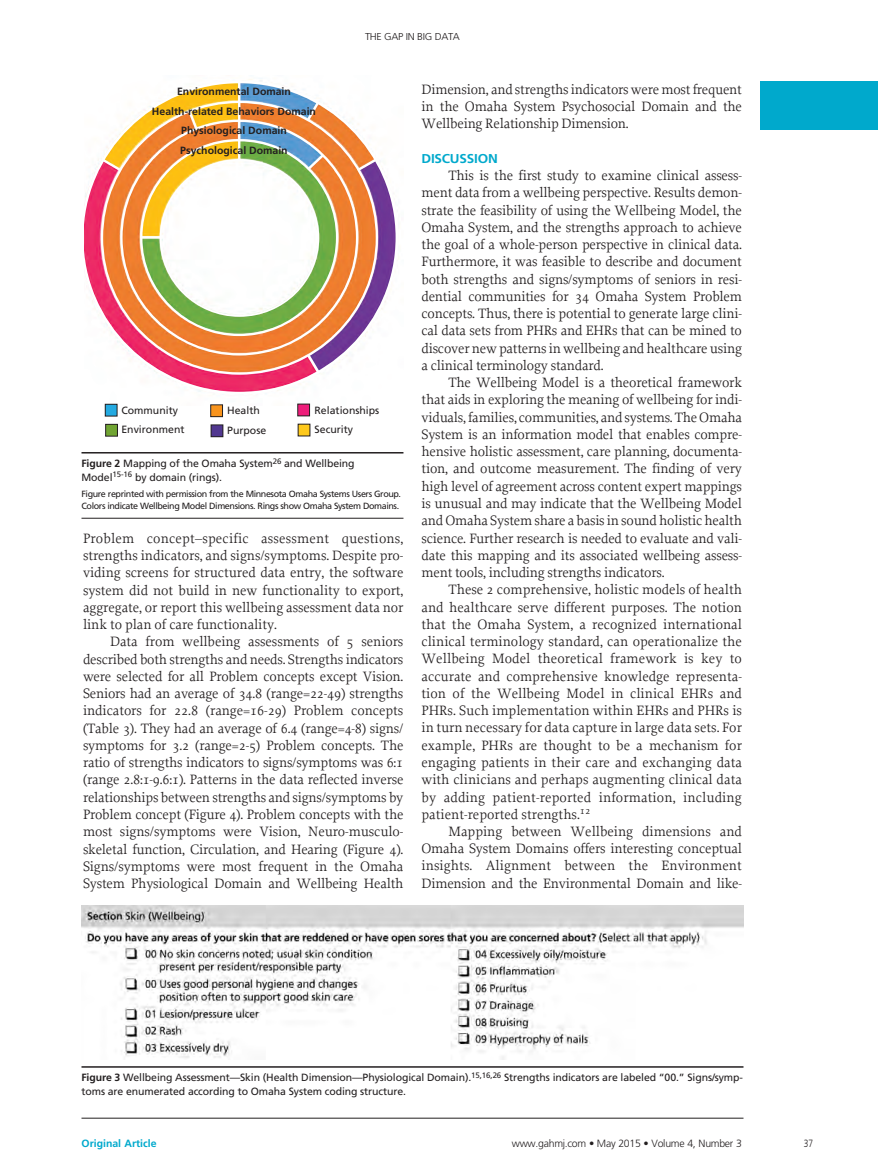
<style>
.page{position:relative;width:878px;height:1175px;background:#fff}
.page>*{position:absolute;margin:0;border:0;box-sizing:border-box;transform-origin:0 0}
.t1{font:14.25px/17.2px "Proforma";letter-spacing:-.015em;color:#231f20;text-align:justify}
.t2{font:700 12.9px "Frutiger AACN";color:#00a9cc;scale:1.05 1}
.t3{font:10.5px/19.5px "Frutiger AACN";letter-spacing:-.01em;color:#231f20}
.t4{font:700 10.5px/19.5px "Frutiger AACN";color:#231f20;text-align:center}
.t5{font:300 10.5px "Frutiger AACN";letter-spacing:-.025em;color:#231f20}
.t6{font:700 10.5px "Frutiger AACN";color:#00a9cc}
.t7{font:300 10.5px "Frutiger AACN";letter-spacing:-.025em;color:#231f20;scale:.8 1}
.t8{font:300 10.05px "Frutiger AACN";letter-spacing:-.035em;color:#231f20;scale:1.05 1}
.t9{font:9px/12px "Frutiger AACN";letter-spacing:-.045em;color:#231f20}
.s1{font-weight:700}
</style>
<div class="page">
<hr style="left:81px;top:1117px;width:662px;height:1px;background:#231f20">
<div style="left:760px;top:81px;width:117px;height:49px;background:#00a9cc"></div>
<svg style="left:84px;top:82px;width:312px;height:312px"></svg>
<hr style="left:238px;top:82px;width:2px;height:78px;background:#fff">
<svg style="left:186px;top:108px;width:13px;height:23px"></svg>
<svg style="left:305px;top:100px;width:16px;height:23px"></svg>
<svg style="left:306px;top:152px;width:20px;height:20px"></svg>
<svg style="left:100px;top:157px;width:23px;height:16px"></svg>
<hr style="left:141px;top:236px;width:19px;height:3px;background:#fff">
<svg style="left:304px;top:351px;width:18px;height:25px"></svg>
<svg style="left:355px;top:157px;width:23px;height:16px"></svg>
<div style="left:105px;top:404px;width:12px;height:12px;background:#24aae1"></div>
<div style="left:105px;top:404px;width:12px;height:12px;border:1px solid #231f20"></div>
<div style="left:106px;top:424px;width:11px;height:12px;background:#71a533"></div>
<div style="left:105px;top:424px;width:13px;height:12px;border:1px solid #231f20"></div>
<div style="left:211px;top:405px;width:11px;height:11px;background:#f7931d"></div>
<div style="left:210px;top:404px;width:13px;height:13px;border:1px solid #231f20"></div>
<div style="left:211px;top:425px;width:12px;height:12px;background:#513790"></div>
<div style="left:211px;top:424px;width:12px;height:13px;border:1px solid #231f20"></div>
<div style="left:298px;top:404px;width:11px;height:12px;background:#ee1e7b"></div>
<div style="left:297px;top:404px;width:13px;height:12px;border:1px solid #231f20"></div>
<div style="left:298px;top:424px;width:12px;height:12px;background:#fec91c"></div>
<hr style="left:81px;top:452px;width:322px;height:1px;background:#231f20">
<hr style="left:81px;top:518px;width:322px;height:1px;background:#231f20">
<img style="left:81px;top:906px;width:662px;height:153px">
<hr style="left:81px;top:1066px;width:662px;height:1px;background:#231f20">
<p class="t8" style="left:365px;top:30px;width:92px">TH E GAP IN BIG DATA</p>
<p class="t4" style="left:152px;top:82px;width:165px">Environmental Domain<br>Health-related Behaviors Domain<br>Physiological Domain<br>Psychological Domain</p>
<p class="t3" style="left:121px;top:400px;width:65px">Community<br>Environment</p>
<p class="t3" style="left:227px;top:400px;width:41px">Health<br>Purpose</p>
<p class="t3" style="left:314px;top:400px;width:66px">Relationships<br>Security</p>
<p class="t3" style="left:81px;top:456px;width:275px;line-height:13.5px"><span class="s1">Figure 2</span> Mapping of the Omaha System<sup>26</sup> and Wellbeing<br>Model<sup>15-16</sup> by domain (rings).</p>
<p class="t9" style="left:81px;top:488px;width:321px">Figure reprinted with permission from the Minnesota Omaha Systems Users Group.<br>Colors indicate Wellbeing Model Dimensions. Rings show Omaha System Domains.</p>
<p class="t1" style="left:83px;top:529px;width:322px">Problem concept–specific assessment questions, strengths indicators, and signs/symptoms. Despite pro&shy;viding screens for structured data entry, the software system did not build in new functionality to export, aggregate, or report this wellbeing assessment data nor link to plan of care functionality.</p>
<p class="t1" style="left:83px;top:633px;width:322px;text-indent:27px">Data from wellbeing assessments of 5 seniors described both strengths and needs. Strengths indicators were selected for all Problem concepts except Vision.<br>Seniors had an average of 34.8 (range=22-49) strengths indicators for 22.8 (range=16-29) Problem concepts (Table 3). They had an average of 6.4 (range=4-8) signs/ symptoms for 3.2 (range=2-5) Problem concepts. The ratio of strengths indicators to signs/symptoms was 6:1 (range 2.8:1-9.6:1). Patterns in the data reflected inverse relationships between strengths and signs/symptoms by Problem concept (Figure 4). Problem concepts with the most signs/symptoms were Vision, Neuro-musculo&shy;skeletal function, Circulation, and Hearing (Figure 4).<br>Signs/symptoms were most frequent in the Omaha System Physiological Domain and Wellbeing Health</p>
<p class="t1" style="left:421px;top:80px;width:322px">Dimension, and strengths indicators were most frequent in the Omaha System Psychosocial Domain and the Wellbeing Relationship Dimension.</p>
<p class="t2" style="left:421px;top:151px;width:17px">Discussion</p>
<p class="t1" style="left:421px;top:166px;width:322px;text-indent:27px">This is the first study to examine clinical assess&shy;ment data from a wellbeing perspective. Results demon&shy;strate the feasibility of using the Wellbeing Model, the Omaha System, and the strengths approach to achieve the goal of a whole-person perspective in clinical data.<br>Furthermore, it was feasible to describe and document both strengths and signs/symptoms of seniors in resi&shy;dential communities for 34 Omaha System Problem concepts. Thus, there is potential to generate large clini&shy;cal data sets from PHRs and EHRs that can be mined to discover new patterns in wellbeing and healthcare using a clinical terminology standard.</p>
<p class="t1" style="left:421px;top:373px;width:322px;text-indent:27px">The Wellbeing Model is a theoretical framework that aids in exploring the meaning of wellbeing for indi&shy;viduals, families, communities, and systems. The Omaha System is an information model that enables compre&shy;hensive holistic assessment, care planning, documenta&shy;tion, and outcome measurement. The finding of very high level of agreement across content expert mappings is unusual and may indicate that the Wellbeing Model and Omaha System share a basis in sound holistic health science. Further research is needed to evaluate and vali&shy;date this mapping and its associated wellbeing assess&shy;ment tools, including strengths indicators.</p>
<p class="t1" style="left:421px;top:581px;width:322px;text-indent:27px">These 2 comprehensive, holistic models of health and healthcare serve different purposes. The notion that the Omaha System, a recognized international clinical terminology standard, can operationalize the Wellbeing Model theoretical framework is key to accurate and comprehensive knowledge representa&shy;tion of the Wellbeing Model in clinical EHRs and PHRs. Such implementation within EHRs and PHRs is in turn necessary for data capture in large data sets. For example, PHRs are thought to be a mechanism for engaging patients in their care and exchanging data with clinicians and perhaps augmenting clinical data by adding patient-reported information, including patient-reported strengths.<sup>12</sup></p>
<p class="t1" style="left:421px;top:822px;width:322px;text-indent:27px">Mapping between Wellbeing dimensions and Omaha System Domains offers interesting conceptual insights. Alignment between the Environment Dimension and the Environmental Domain and like-</p>
<p class="t3" style="left:81px;top:1070px;width:663px;line-height:13.5px"><span class="s1">Figure 3</span> Wellbeing Assessment—Skin (Health Dimension—Physiological Domain).<sup>15,16,26</sup> Strengths indicators are labeled “00.” Signs/symp&shy;toms are enumerated according to Omaha System coding structure.</p>
<p class="t6" style="left:81px;top:1137px;width:76px">Original Article</p>
<p class="t5" style="left:511px;top:1137px;width:232px">www.gahmj.com • May 2015 • Volume 4, Number 3</p>
<p class="t7" style="left:803px;top:1137px;width:13px">37</p>
</div>
